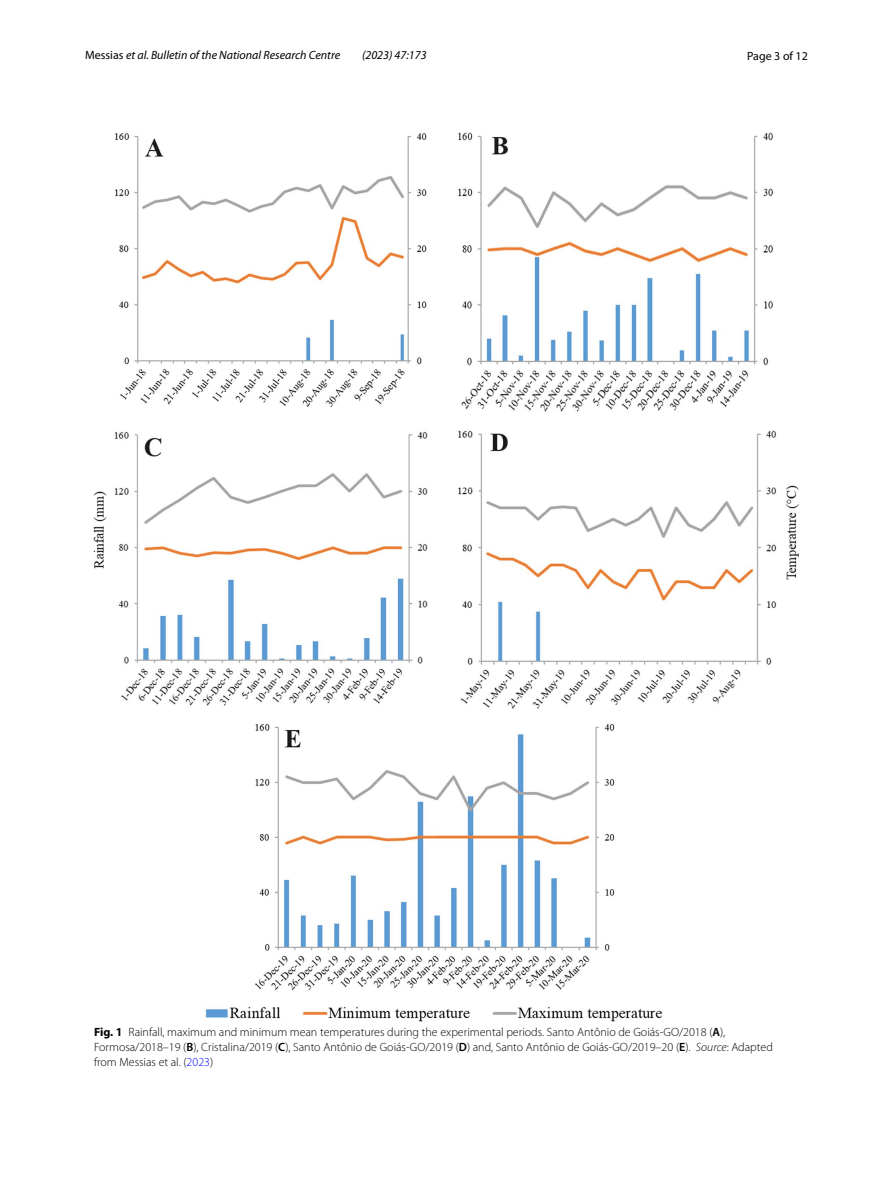
<style>
.page{position:relative;width:893px;height:1187px;background:#fff}
.page>*{position:absolute;margin:0;border:0;box-sizing:border-box;transform-origin:0 0}
.t1{font:300 12px/15px "Myriad Pro";color:#000}
.t2{font:italic 12px "Myriad Pro";color:#000}
.t3{font:12px "Myriad Pro";color:#000}
.s1{font-style:normal}
.s2{font-weight:700}
.s3{font-weight:600}
.s4{font-style:italic}
.s5{color:#00f}
</style>
<div class="page">
<img style="left:94px;top:133px;width:705px;height:888px">
<p class="t2" style="left:85px;top:48px;width:257px"><span class="s1">Messias</span> et al. Bulletin of the National Research Centre</p>
<p class="t2" style="left:362px;top:48px;width:66px">(2023) 47:173</p>
<p class="t3" style="left:747px;top:48px;width:62px">Page 3 of 12</p>
<p class="t1" style="left:94px;top:1024px;width:680px"><span class="s2">Fig. 1</span> Rainfall, maximum and minimum mean temperatures during the experimental periods. Santo Antônio de Goiás-GO/2018 (<span class="s3">A</span>),<br>Formosa/2018–19 (<span class="s3">B</span>), Cristalina/2019 (<span class="s3">C</span>), Santo Antônio de Goiás-GO/2019 (<span class="s3">D</span>) and, Santo Antônio de Goiás-GO/2019–20 (<span class="s3">E</span>). <span class="s4">Source</span>: Adapted from Messias et al. (<span class="s5">2023</span>)</p>
</div>
